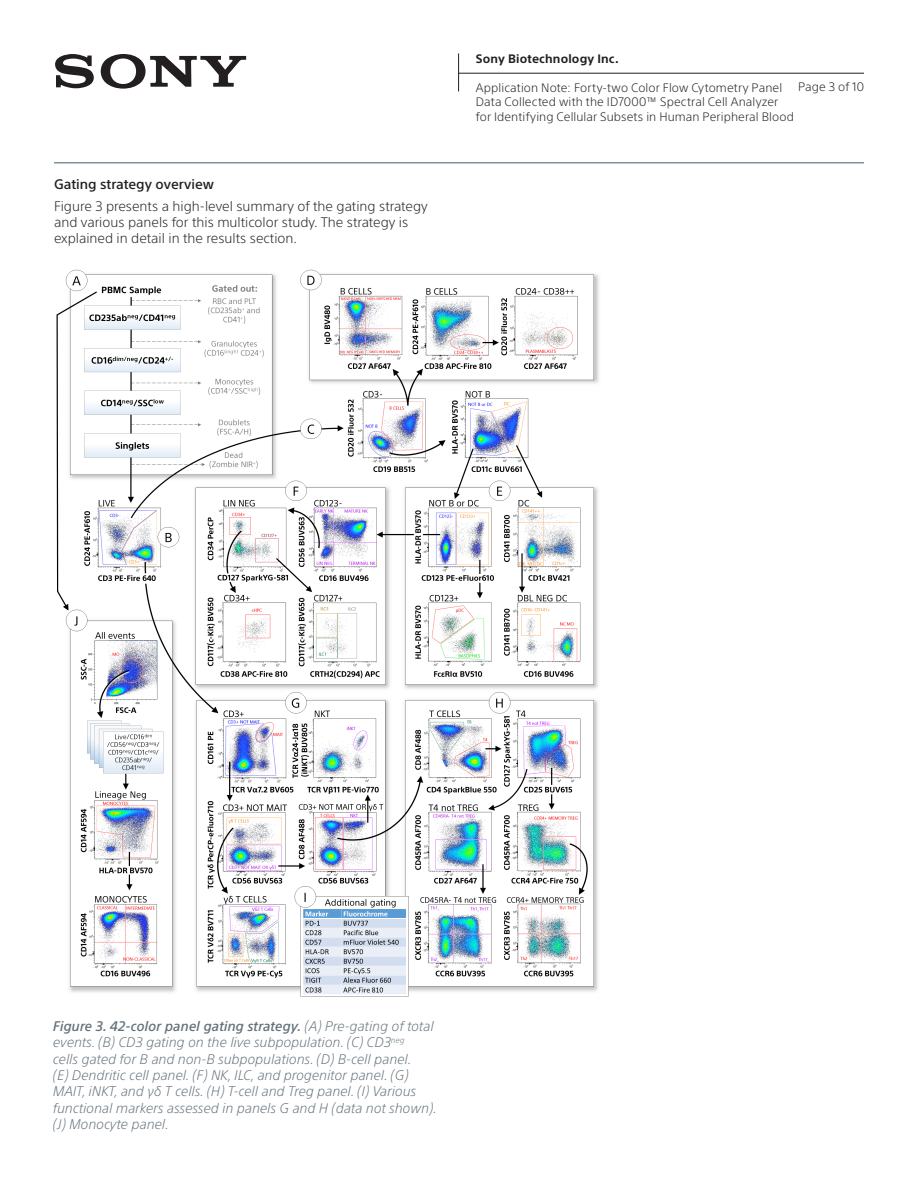
<style>
.page{position:relative;width:918px;height:1188px;background:#fff}
.page>*{position:absolute;margin:0;border:0;box-sizing:border-box;transform-origin:0 0}
.t1{font:italic 300 13.65px/16.4px "SST";color:#627179}
.t2{font:300 13.5px/16.2px "SST";color:#231f20}
.t3{font:500 13.5px "SST";color:#231f20}
.t4{font:300 12px/14.4px "SST";letter-spacing:.01em;color:#231f20}
.t5{font:700 12px "SST";letter-spacing:.015em;color:#231f20}
.s1{font-weight:500}
</style>
<div class="page">
<hr style="left:458px;top:73px;width:406px;height:1px;background:#231f20">
<hr style="left:458px;top:53px;width:1px;height:38px;background:#231f20">
<svg style="left:55px;top:54px;width:39px;height:34px"></svg>
<svg style="left:101px;top:54px;width:145px;height:35px"></svg>
<hr style="left:54px;top:162px;width:810px;height:2px;background:#7f919a">
<img style="left:56px;top:269px;width:543px;height:728px">
<p class="t3" style="left:54px;top:176px;width:162px">Gating strategy overview</p>
<p class="t2" style="left:54px;top:198px;width:375px">Figure 3 presents a high-level summary of the gating strategy and various panels for this multicolor study. The strategy is explained in detail in the results section.</p>
<p class="t5" style="left:476px;top:52px;width:144px">Sony Biotechnology Inc.</p>
<p class="t4" style="left:476px;top:80px;width:319px">Application Note: Forty-two Color Flow Cytometry Panel<br>Data Collected with the ID7000™ Spectral Cell Analyzer for Identifying Cellular Subsets in Human Peripheral Blood</p>
<p class="t4" style="left:798px;top:79px;width:67px">Page 3 of 10</p>
<p class="t1" style="left:53px;top:1018px;width:385px"><span class="s1">Figure 3. 42-color panel gating strategy.</span> (A) Pre-gating of total events. (B) CD3 gating on the live subpopulation. (C) CD3<sup>neg<br></sup>cells gated for B and non-B subpopulations. (D) B-cell panel.<br>(E) Dendritic cell panel. (F) NK, ILC, and progenitor panel. (G)<br>MAIT, iNKT, and γδ T cells. (H) T-cell and Treg panel. (I) Various functional markers assessed in panels G and H (data not shown). (J) Monocyte panel.</p>
</div>
